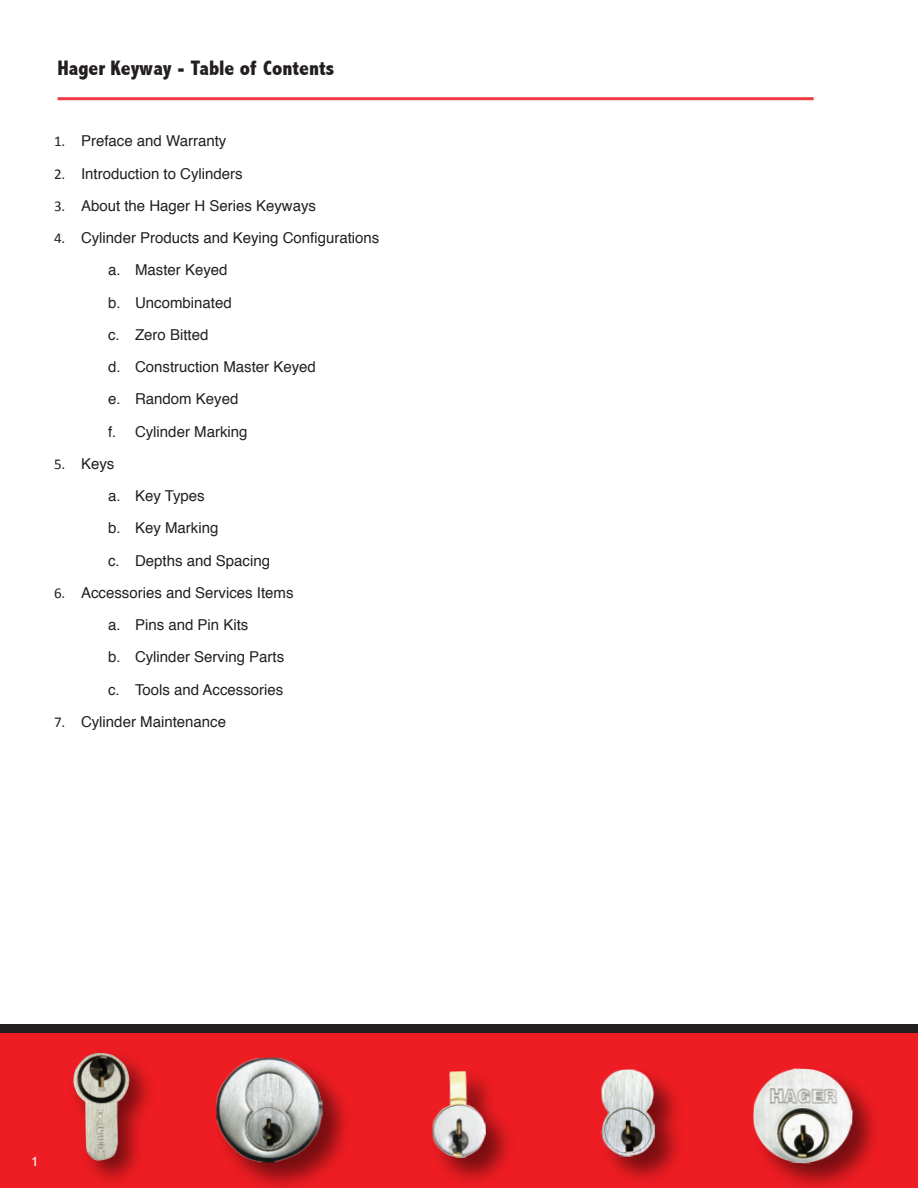
<style>
.page{position:relative;width:918px;height:1188px;background:#fff}
.page>*{position:absolute;margin:0;border:0;box-sizing:border-box;transform-origin:0 0}
.t1{font:700 42.9px/51.4px "Proxima Nova";color:#231f20}
.t2{font:800 condensed 21px "Abadi";color:#231f20}
.t3{font:15px "Helvetica";color:#231f20}
.t4{font:13.5px "Helvetica";color:#fff}
.s1{font-family:"Calibri"}
</style>
<div class="page">
<img style="left:0;top:1024px;width:918px;height:164px">
<hr style="left:58px;top:97px;width:756px;height:3px;background:#ee3a41">
<h2 class="t2" style="left:58px;top:56px;width:278px">Hager Keyway - Table of Contents</h2>
<p class="t3" style="left:54px;top:129px;width:174px"><span class="s1">1.</span> Preface and Warranty</p>
<p class="t3" style="left:54px;top:162px;width:190px"><span class="s1">2.</span> Introduction to Cylinders</p>
<p class="t3" style="left:54px;top:194px;width:264px"><span class="s1">3.</span> About the Hager H Series Keyways</p>
<p class="t3" style="left:54px;top:226px;width:327px"><span class="s1">4.</span> Cylinder Products and Keying Configurations</p>
<p class="t3" style="left:108px;top:258px;width:121px">a. Master Keyed</p>
<p class="t3" style="left:108px;top:291px;width:125px">b. Uncombinated</p>
<p class="t3" style="left:108px;top:323px;width:102px">c. Zero Bitted</p>
<p class="t3" style="left:108px;top:355px;width:209px">d. Construction Master Keyed</p>
<p class="t3" style="left:108px;top:387px;width:132px">e. Random Keyed</p>
<p class="t3" style="left:108px;top:420px;width:141px">f. Cylinder Marking</p>
<p class="t3" style="left:54px;top:452px;width:62px"><span class="s1">5.</span> Keys</p>
<p class="t3" style="left:108px;top:484px;width:98px">a. Key Types</p>
<p class="t3" style="left:108px;top:516px;width:112px">b. Key Marking</p>
<p class="t3" style="left:108px;top:549px;width:164px">c. Depths and Spacing</p>
<p class="t3" style="left:54px;top:581px;width:241px"><span class="s1">6.</span> Accessories and Services Items</p>
<p class="t3" style="left:108px;top:613px;width:142px">a. Pins and Pin Kits</p>
<p class="t3" style="left:108px;top:645px;width:178px">b. Cylinder Serving Parts</p>
<p class="t3" style="left:108px;top:678px;width:177px">c. Tools and Accessories</p>
<p class="t3" style="left:54px;top:710px;width:174px"><span class="s1">7.</span> Cylinder Maintenance</p>
<h1 class="t1" style="left:86px;top:604px;width:231px">One Family.<br>One Brand.</h1>
<p class="t4" style="left:31px;top:1151px;width:9px">1</p>
</div>
